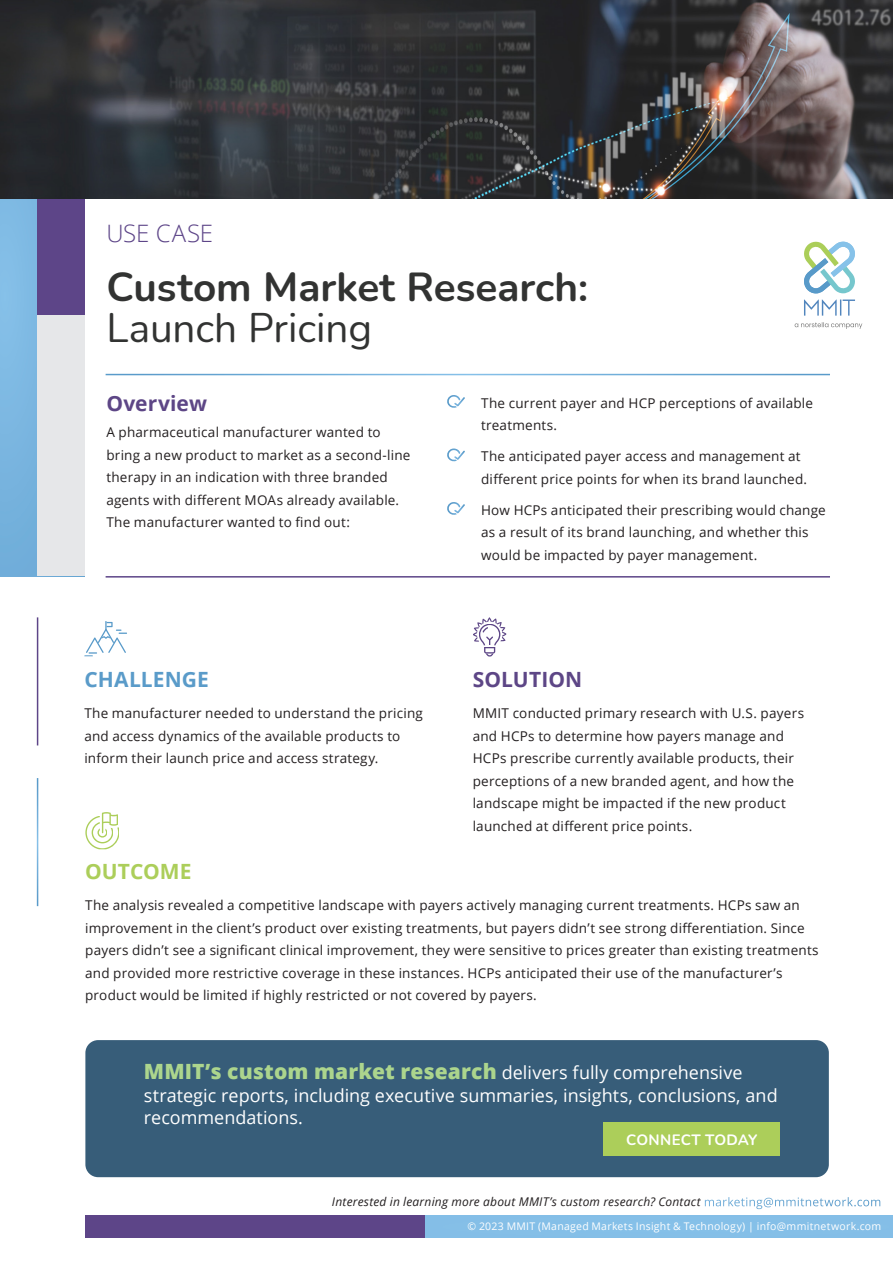
<style>
.page{position:relative;width:893px;height:1263px;background:#fff}
.page>*{position:absolute;margin:0;border:0;box-sizing:border-box;transform-origin:0 0}
.headline{font:700 40.5px "Nunito";color:#323332}
.headline-2{font:40.5px "Nunito";color:#323332}
.headline-3{font:300 24px "Open Sans";letter-spacing:-.01em;color:#5d4588}
.body_text{font:800 21px "Open Sans";letter-spacing:.005em;color:#acd58d}
.body_text-2{font:700 21px "Open Sans";letter-spacing:.005em;color:#5d4686}
.body_text-3{font:700 21px "Open Sans";color:#5a9bc9}
.body_text-4{font:700 21px "Open Sans";color:#acce5a}
.body_text-5{font:18px/22.5px "Open Sans";color:#fff}
.headline-4{font:700 15px "Nunito";letter-spacing:.015em;color:#fff}
.body_text-6{font:13.5px/22.5px "Open Sans";letter-spacing:.015em;color:#231f20}
.body_text_bullet{font:13.5px/22.5px "Open Sans";letter-spacing:.015em;color:#231f20}
.body_text-7{font:italic 12px "Open Sans";letter-spacing:.02em;color:#231f20}
.body_text-8{font:10.5px "Open Sans";letter-spacing:.025em;color:#fff}
.s1{font-weight:400;font-size:18px;color:#fff}
.s2{font-style:normal;color:#fff}
</style>
<div class="page">
<div style="left:0;top:199px;width:84px;height:377px;background:linear-gradient(to bottom,#84bee7,#72afdb)"></div>
<div style="left:37px;top:199px;width:47px;height:139px;background:#5d4588"></div>
<div style="left:37px;top:316px;width:47px;height:260px;background:#e6e7e9"></div>
<div style="left:85px;top:1215px;width:340px;height:22px;background:#5d4588"></div>
<div style="left:425px;top:1215px;width:468px;height:22px;background:#85bfe7"></div>
<hr style="left:106px;top:576px;width:724px;height:2px;background:#5d4588">
<hr style="left:37px;top:617px;width:1px;height:128px;background:#5d4588">
<svg style="left:473px;top:618px;width:33px;height:38px"></svg>
<svg style="left:85px;top:812px;width:34px;height:37px"></svg>
<img style="left:0;top:0;width:893px;height:199px">
<svg style="left:84px;top:621px;width:43px;height:35px"></svg>
<svg style="left:447px;top:395px;width:18px;height:13px"></svg>
<svg style="left:447px;top:448px;width:18px;height:14px"></svg>
<svg style="left:447px;top:502px;width:18px;height:13px"></svg>
<svg style="left:804px;top:241px;width:51px;height:52px"></svg>
<svg style="left:804px;top:299px;width:51px;height:17px"></svg>
<svg style="left:795px;top:322px;width:67px;height:7px"></svg>
<div style="left:85px;top:1040px;width:744px;height:137px;background:#375d79;border-radius:13px"></div>
<div style="left:604px;top:1123px;width:176px;height:33px;background:#acce5a"></div>
<p class="headline-3" style="left:106px;top:217px;width:108px">USE CASE</p>
<p class="headline" style="left:106px;top:258px;width:483px">Custom Market Research:</p>
<p class="headline-2" style="left:106px;top:299px;width:267px">Launch Pricing</p>
<p class="body_text-2" style="left:106px;top:389px;width:102px">Overview</p>
<p class="body_text-6" style="left:106px;top:421px;width:306px">A pharmaceutical manufacturer wanted to bring a new product to market as a second-line therapy in an indication with three branded agents with different MOAs already available.<br>The manufacturer wanted to find out:</p>
<p class="body_text-3" style="left:84px;top:664px;width:126px">CHALLENGE</p>
<p class="body_text-6" style="left:84px;top:701px;width:340px">The manufacturer needed to understand the pricing and access dynamics of the available products to inform their launch price and access strategy.</p>
<p class="body_text_bullet" style="left:481px;top:391px;width:334px">The current payer and HCP perceptions of available treatments.</p>
<p class="body_text_bullet" style="left:481px;top:445px;width:328px">The anticipated payer access and management at different price points for when its brand launched.</p>
<p class="body_text_bullet" style="left:481px;top:498px;width:346px">How HCPs anticipated their prescribing would change as a result of its brand launching, and whether this would be impacted by payer management.</p>
<p class="body_text-2" style="left:473px;top:664px;width:111px">SOLUTION</p>
<p class="body_text-6" style="left:473px;top:701px;width:333px">MMIT conducted primary research with U.S. payers and HCPs to determine how payers manage and HCPs prescribe currently available products, their perceptions of a new branded agent, and how the landscape might be impacted if the new product launched at different price points.</p>
<p class="body_text-4" style="left:85px;top:857px;width:108px">OUTCOME</p>
<p class="body_text-6" style="left:85px;top:894px;width:735px">The analysis revealed a competitive landscape with payers actively managing current treatments. HCPs saw an improvement in the client’s product over existing treatments, but payers didn’t see strong differentiation. Since payers didn’t see a significant clinical improvement, they were sensitive to prices greater than existing treatments and provided more restrictive coverage in these instances. HCPs anticipated their use of the manufacturer’s product would be limited if highly restricted or not covered by payers.</p>
<p class="body_text" style="left:144px;top:1055px;width:600px">MMIT’s custom market research <span class="s1">delivers fully comprehensive</span></p>
<p class="body_text-5" style="left:144px;top:1083px;width:635px">strategic reports, including executive summaries, insights, conclusions, and recommendations.</p>
<p class="headline-4" style="left:626px;top:1129px;width:133px">CONNECT TODAY</p>
<p class="body_text-7" style="left:332px;top:1194px;width:551px">Interested in learning more about MMIT’s custom research? Contact <span class="s2">marketing@mmitnetwork.com</span></p>
<p class="body_text-8" style="left:467px;top:1219px;width:415px">© 2023 MMIT (Managed Markets Insight &amp; Technology) | info@mmitnetwork.com</p>
</div>
